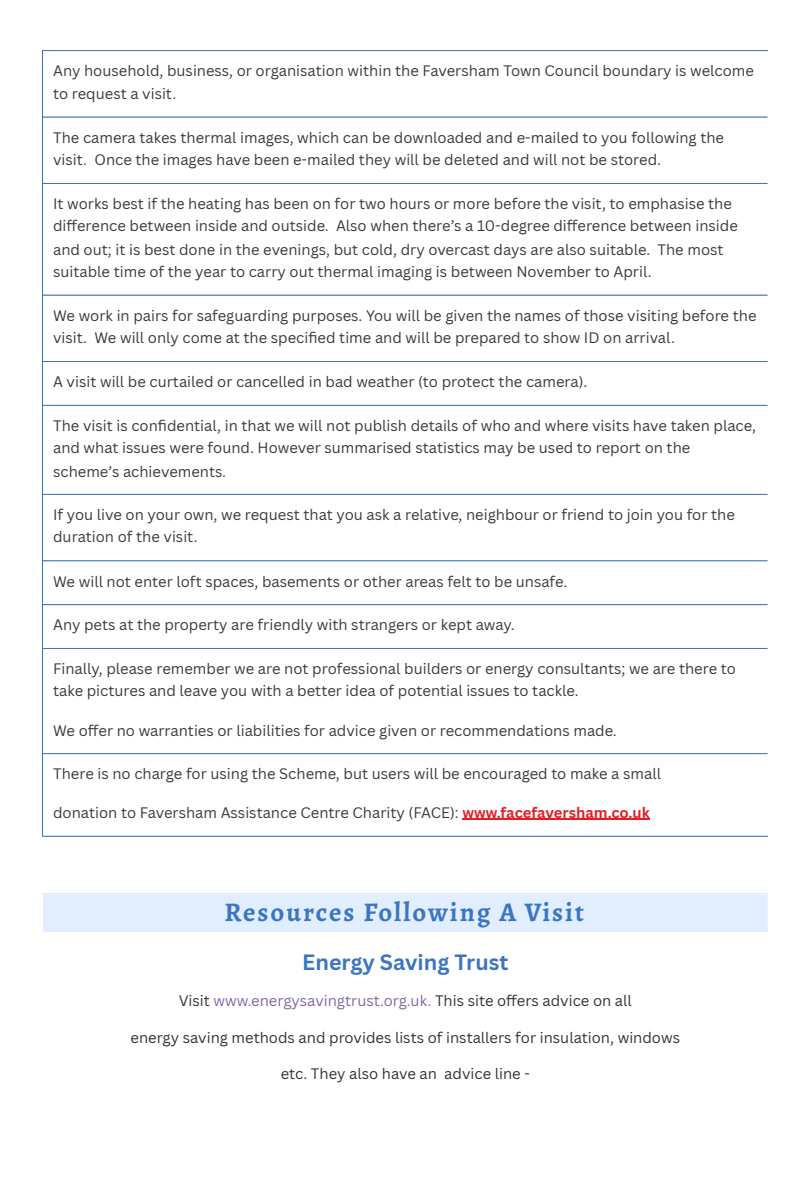
<style>
.page{position:relative;width:810px;height:1181px;background:#fff}
.page>*{position:absolute;margin:0;border:0;box-sizing:border-box;transform-origin:0 0}
.t1{font:700 26.85px "Alegreya";letter-spacing:.075em;color:#3b75c2}
.t2{font:700 21.6px "Canva Sans";color:#3b75c2}
.t3{font:14.85px/22.2px "Canva Sans";color:#3a3a3a}
.t4{font:14.85px "Canva Sans";color:#333}
.s1{font-weight:700;color:#e21e26}
.s2{color:#8564a6}
</style>
<div class="page">
<hr style="left:462px;top:818px;width:188px;height:1px;background:#e21e26">
<hr style="left:42px;top:51px;width:1px;height:784px;background:#3b75c2">
<hr style="left:42px;top:50px;width:726px;height:1px;background:#3b75c2">
<hr style="left:42px;top:116px;width:726px;height:1px;background:#3b75c2">
<hr style="left:42px;top:183px;width:726px;height:1px;background:#3b75c2">
<hr style="left:42px;top:294px;width:726px;height:1px;background:#3b75c2">
<hr style="left:42px;top:361px;width:726px;height:1px;background:#3b75c2">
<hr style="left:42px;top:405px;width:726px;height:1px;background:#3b75c2">
<hr style="left:42px;top:494px;width:726px;height:1px;background:#3b75c2">
<hr style="left:42px;top:560px;width:726px;height:1px;background:#3b75c2">
<hr style="left:42px;top:604px;width:726px;height:1px;background:#3b75c2">
<hr style="left:42px;top:648px;width:726px;height:1px;background:#3b75c2">
<hr style="left:42px;top:753px;width:726px;height:1px;background:#3b75c2">
<hr style="left:42px;top:835px;width:726px;height:1px;background:#3b75c2">
<div style="left:42px;top:893px;width:726px;height:39px;background:#e0eeff"></div>
<hr style="left:42px;top:894px;width:1px;height:38px;background:#fff">
<hr style="left:42px;top:893px;width:726px;height:1px;background:#fff">
<p class="t3" style="left:53px;top:59px;width:702px">Any household, business, or organisation within the Faversham Town Council boundary is welcome to request a visit.</p>
<p class="t3" style="left:53px;top:126px;width:672px">The camera takes thermal images, which can be downloaded and e-mailed to you following the visit. Once the images have been e-mailed they will be deleted and will not be stored.</p>
<p class="t3" style="left:53px;top:192px;width:686px">It works best if the heating has been on for two hours or more before the visit, to emphasise the difference between inside and outside. Also when there’s a 10-degree difference between inside and out; it is best done in the evenings, but cold, dry overcast days are also suitable. The most suitable time of the year to carry out thermal imaging is between November to April.</p>
<p class="t3" style="left:53px;top:304px;width:705px">We work in pairs for safeguarding purposes. You will be given the names of those visiting before the visit. We will only come at the specified time and will be prepared to show ID on arrival.</p>
<p class="t3" style="left:53px;top:370px;width:536px">A visit will be curtailed or cancelled in bad weather (to protect the camera).</p>
<p class="t3" style="left:53px;top:414px;width:704px;line-height:22.6px">The visit is confidential, in that we will not publish details of who and where visits have taken place, and what issues were found. However summarised statistics may be used to report on the scheme’s achievements.</p>
<p class="t3" style="left:53px;top:503px;width:683px">If you live on your own, we request that you ask a relative, neighbour or friend to join you for the duration of the visit.</p>
<p class="t3" style="left:53px;top:569px;width:516px">We will not enter loft spaces, basements or other areas felt to be unsafe.</p>
<p class="t3" style="left:53px;top:613px;width:463px">Any pets at the property are friendly with strangers or kept away.</p>
<p class="t3" style="left:53px;top:657px;width:684px">Finally, please remember we are not professional builders or energy consultants; we are there to take pictures and leave you with a better idea of potential issues to tackle.</p>
<p class="t3" style="left:53px;top:719px;width:565px">We offer no warranties or liabilities for advice given or recommendations made.</p>
<p class="t3" style="left:53px;top:762px;width:609px">There is no charge for using the Scheme, but users will be encouraged to make a small</p>
<p class="t3" style="left:53px;top:801px;width:598px">donation to Faversham Assistance Centre Charity (FACE): <span class="s1">www.facefaversham.co.uk</span></p>
<p class="t1" style="left:225px;top:893px;width:361px">Resources Following A Visit</p>
<h1 class="t2" style="left:302px;top:947px;width:208px">Energy Saving Trust</h1>
<p class="t4" style="left:179px;top:990px;width:455px">Visit <span class="s2">www.energysavingtrust.org.uk.</span> This site offers advice on all</p>
<p class="t4" style="left:131px;top:1026px;width:551px">energy saving methods and provides lists of installers for insulation, windows</p>
<p class="t4" style="left:281px;top:1063px;width:251px">etc. They also have an advice line -</p>
</div>
